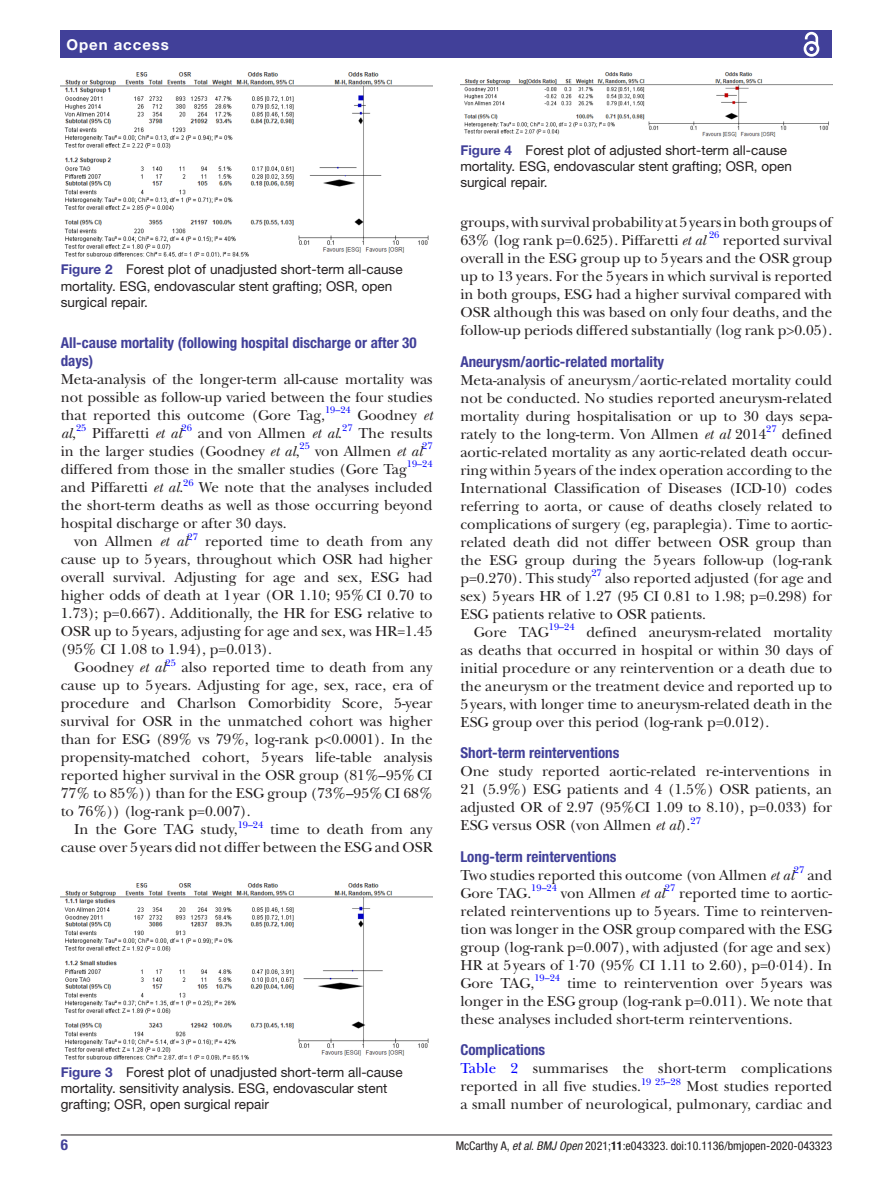
<style>
.page{position:relative;width:893px;height:1191px;background:#fff}
.page>*{position:absolute;margin:0;border:0;box-sizing:border-box;transform-origin:0 0}
.t1{font:15px/18px "New Baskerville";color:#231f20;text-align:justify}
.t2{font:700 condensed 15px/18px "Helvetica Neue LT Std";color:#414099}
.t3{font:700 15px "Helvetica Neue LT Std";letter-spacing:.065em;color:#fff}
.t4{font:13.5px/16.2px "Helvetica Neue LT Std";color:#231f20}
.t5{font:condensed 12px "Helvetica Neue LT Std";color:#231f20}
.t6{font:9.9px "New Baskerville";color:#00f}
.s1{font-weight:700;color:#414099}
.s2{font-style:italic}
.s3{color:#00f}
.s4{font-weight:700}
</style>
<div class="page">
<hr style="left:61px;top:1134px;width:771px;height:1px;background:#231f20">
<div style="left:61px;top:31px;width:771px;height:27px;background:#414099"></div>
<svg style="left:803px;top:31px;width:17px;height:26px"></svg>
<img style="left:61px;top:73px;width:372px;height:184px">
<img style="left:61px;top:883px;width:372px;height:176px">
<img style="left:460px;top:73px;width:372px;height:64px">
<p class="t3" style="left:66px;top:35px;width:104px">Open access</p>
<p class="t4" style="left:61px;top:261px;width:343px"><span class="s1">Figure 2</span> Forest plot of unadjusted short-term all-cause mortality. ESG, endovascular stent grafting; OSR, open surgical repair.</p>
<p class="t2" style="left:61px;top:334px;width:357px">All-cause mortality (following hospital discharge or after 30 days)</p>
<p class="t1" style="left:61px;top:370px;width:373px">Meta-analysis of the longer-term all-cause mortality was not possible as follow-up varied between the four studies that reported this outcome (Gore Tag,</p>
<p class="t6" style="left:325px;top:404px;width:27px">19–24</p>
<p class="t1" style="left:357px;top:406px;width:77px">Goodney <span class="s2">et</span></p>
<p class="t1" style="left:61px;top:424px;width:122px"><span class="s2">al</span>,<sup>25</sup> Piffaretti <span class="s2">et al</span></p>
<p class="t6" style="left:182px;top:422px;width:12px">26</p>
<p class="t1" style="left:198px;top:424px;width:146px">and von Allmen <span class="s2">et al</span>.</p>
<p class="t6" style="left:342px;top:422px;width:12px">27</p>
<p class="t1" style="left:358px;top:424px;width:76px">The results</p>
<p class="t1" style="left:61px;top:442px;width:240px">in the larger studies (Goodney <span class="s2">et al</span>,</p>
<p class="t6" style="left:300px;top:440px;width:12px">25</p>
<p class="t1" style="left:315px;top:442px;width:109px">von Allmen <span class="s2">et al</span></p>
<p class="t6" style="left:422px;top:440px;width:12px">27</p>
<p class="t1" style="left:61px;top:460px;width:348px">differed from those in the smaller studies (Gore Tag</p>
<p class="t6" style="left:407px;top:458px;width:27px">19–24</p>
<p class="t1" style="left:61px;top:478px;width:124px">and Piffaretti <span class="s2">et al</span>.</p>
<p class="t6" style="left:183px;top:476px;width:12px">26</p>
<p class="t1" style="left:199px;top:478px;width:235px">We note that the analyses included</p>
<p class="t1" style="left:61px;top:496px;width:373px">the short-term deaths as well as those occurring beyond</p>
<p class="t1" style="left:61px;top:514px;width:227px">hospital discharge or after 30 days.</p>
<p class="t1" style="left:74px;top:532px;width:115px">von Allmen <span class="s2">et al</span></p>
<p class="t6" style="left:188px;top:530px;width:12px">27</p>
<p class="t1" style="left:205px;top:532px;width:229px">reported time to death from any</p>
<p class="t1" style="left:61px;top:550px;width:373px">cause up to 5years, throughout which OSR had higher</p>
<p class="t1" style="left:61px;top:568px;width:373px">overall survival. Adjusting for age and sex, ESG had</p>
<p class="t1" style="left:61px;top:586px;width:373px">higher odds of death at 1year (OR 1.10; 95%CI 0.70 to</p>
<p class="t1" style="left:61px;top:604px;width:373px">1.73); p=0.667). Additionally, the HR for ESG relative to</p>
<p class="t1" style="left:61px;top:622px;width:373px">OSR up to 5years, adjusting for age and sex, was HR=1.45</p>
<p class="t1" style="left:61px;top:640px;width:213px">(95% CI 1.08 to 1.94), p=0.013).</p>
<p class="t1" style="left:74px;top:658px;width:93px">Goodney <span class="s2">et al</span></p>
<p class="t6" style="left:166px;top:656px;width:12px">25</p>
<p class="t1" style="left:182px;top:658px;width:252px">also reported time to death from any</p>
<p class="t1" style="left:61px;top:676px;width:373px">cause up to 5years. Adjusting for age, sex, race, era of</p>
<p class="t1" style="left:61px;top:694px;width:373px">procedure and Charlson Comorbidity Score, 5-year</p>
<p class="t1" style="left:61px;top:712px;width:373px">survival for OSR in the unmatched cohort was higher</p>
<p class="t1" style="left:61px;top:730px;width:373px">than for ESG (89% vs 79%, log-rank p&lt;0.0001). In the</p>
<p class="t1" style="left:61px;top:748px;width:373px">propensity-matched cohort, 5years life-table analysis</p>
<p class="t1" style="left:61px;top:766px;width:373px">reported higher survival in the OSR group (81%–95%CI</p>
<p class="t1" style="left:61px;top:784px;width:373px">77% to 85%)) than for the ESG group (73%–95%CI 68%</p>
<p class="t1" style="left:61px;top:802px;width:191px">to 76%)) (log-rank p=0.007).</p>
<p class="t1" style="left:74px;top:820px;width:165px">In the Gore TAG study,</p>
<p class="t6" style="left:238px;top:818px;width:27px">19–24</p>
<p class="t1" style="left:61px;top:820px;width:373px;text-align:right">time to death from any<br>cause over 5years did not differ between the ESG and OSR</p>
<p class="t4" style="left:61px;top:1063px;width:343px"><span class="s1">Figure 3</span> Forest plot of unadjusted short-term all-cause mortality. sensitivity analysis. ESG, endovascular stent grafting; OSR, open surgical repair</p>
<p class="t4" style="left:460px;top:141px;width:333px"><span class="s1">Figure 4</span> Forest plot of adjusted short-term all-cause mortality. ESG, endovascular stent grafting; OSR, open surgical repair.</p>
<p class="t1" style="left:460px;top:213px;width:373px">groups, with survival probability at 5years in both groups of<br>63% (log rank p=0.625). Piffaretti <span class="s2">et al</span></p>
<p class="t6" style="left:709px;top:229px;width:12px">26</p>
<p class="t1" style="left:460px;top:231px;width:373px;text-indent:262px">reported survival overall in the ESG group up to 5years and the OSR group up to 13 years. For the 5years in which survival is reported in both groups, ESG had a higher survival compared with OSR although this was based on only four deaths, and the follow-up periods differed substantially (log rank p&gt;0.05).</p>
<p class="t2" style="left:460px;top:352px;width:205px">Aneurysm/aortic-related mortality</p>
<p class="t1" style="left:460px;top:371px;width:373px">Meta-analysis of aneurysm/aortic-related mortality could not be conducted. No studies reported aneurysm-related mortality during hospitalisation or up to 30 days sepa&shy;rately to the long-term. Von Allmen <span class="s2">et al</span> 2014</p>
<p class="t6" style="left:766px;top:423px;width:12px">27</p>
<p class="t1" style="left:460px;top:425px;width:373px;text-indent:321px">defined aortic-related mortality as any aortic-related death occur&shy;ring within 5years of the index operation according to the International Classification of Diseases (ICD-10) codes referring to aorta, or cause of deaths closely related to complications of surgery (eg, paraplegia). Time to aortic&shy;related death did not differ between OSR group than the ESG group during the 5years follow-up (log-rank p=0.270). This study</p>
<p class="t6" style="left:591px;top:567px;width:12px">27</p>
<p class="t1" style="left:605px;top:569px;width:229px">also reported adjusted (for age and</p>
<p class="t1" style="left:460px;top:587px;width:373px">sex) 5years HR of 1.27 (95 CI 0.81 to 1.98; p=0.298) for</p>
<p class="t1" style="left:460px;top:605px;width:247px">ESG patients relative to OSR patients.</p>
<p class="t1" style="left:474px;top:623px;width:77px">Gore TAG</p>
<p class="t6" style="left:549px;top:621px;width:27px">19–24</p>
<p class="t1" style="left:460px;top:623px;width:373px;text-indent:126px">defined aneurysm-related mortality as deaths that occurred in hospital or within 30 days of initial procedure or any reintervention or a death due to the aneurysm or the treatment device and reported up to 5years, with longer time to aneurysm-related death in the ESG group over this period (log-rank p=0.012).</p>
<p class="t2" style="left:460px;top:743px;width:161px">Short-term reinterventions</p>
<p class="t1" style="left:460px;top:762px;width:373px">One study reported aortic-related re-interventions in 21 (5.9%) ESG patients and 4 (1.5%) OSR patients, an adjusted OR of 2.97 (95%CI 1.09 to 8.10), p=0.033) for ESG versus OSR (von Allmen <span class="s2">et al</span>).</p>
<p class="t6" style="left:690px;top:814px;width:12px">27</p>
<p class="t2" style="left:460px;top:847px;width:158px">Long-term reinterventions</p>
<p class="t1" style="left:460px;top:866px;width:335px">Two studies reported this outcome (von Allmen <span class="s2">et al</span></p>
<p class="t6" style="left:794px;top:864px;width:12px">27</p>
<p class="t1" style="left:807px;top:866px;width:26px">and</p>
<p class="t1" style="left:460px;top:884px;width:72px">Gore TAG.</p>
<p class="t6" style="left:531px;top:882px;width:27px">19–24</p>
<p class="t1" style="left:561px;top:884px;width:105px">von Allmen <span class="s2">et al</span></p>
<p class="t6" style="left:665px;top:882px;width:12px">27</p>
<p class="t1" style="left:460px;top:884px;width:373px;text-indent:219px">reported time to aortic&shy;related reinterventions up to 5years. Time to reinterven&shy;tion was longer in the OSR group compared with the ESG group (log-rank p=0.007), with adjusted (for age and sex)<br>HR at 5years of 1⋅70 (95% CI 1.11 to 2.60), p=0⋅014). In Gore TAG,</p>
<p class="t6" style="left:534px;top:972px;width:27px">19–24</p>
<p class="t1" style="left:460px;top:974px;width:373px;text-indent:107px">time to reintervention over 5years was longer in the ESG group (log-rank p=0.011). We note that these analyses included short-term reinterventions.</p>
<p class="t2" style="left:460px;top:1040px;width:86px">Complications</p>
<p class="t1" style="left:460px;top:1059px;width:373px"><span class="s3">Table 2</span> summarises the short-term complications reported in all five studies.</p>
<p class="t6" style="left:641px;top:1075px;width:41px">19 25–28</p>
<p class="t1" style="left:460px;top:1077px;width:373px;text-align:right">Most studies reported<br>a small number of neurological, pulmonary, cardiac and</p>
<p class="t2" style="left:61px;top:1135px;width:9px">6</p>
<p class="t5" style="left:456px;top:1138px;width:378px">McCarthy A, <span class="s2">et al</span>. <span class="s2">BMJ Open</span> 2021;<span class="s4">11</span>:e043323. doi:10.1136/bmjopen-2020-043323</p>
</div>
